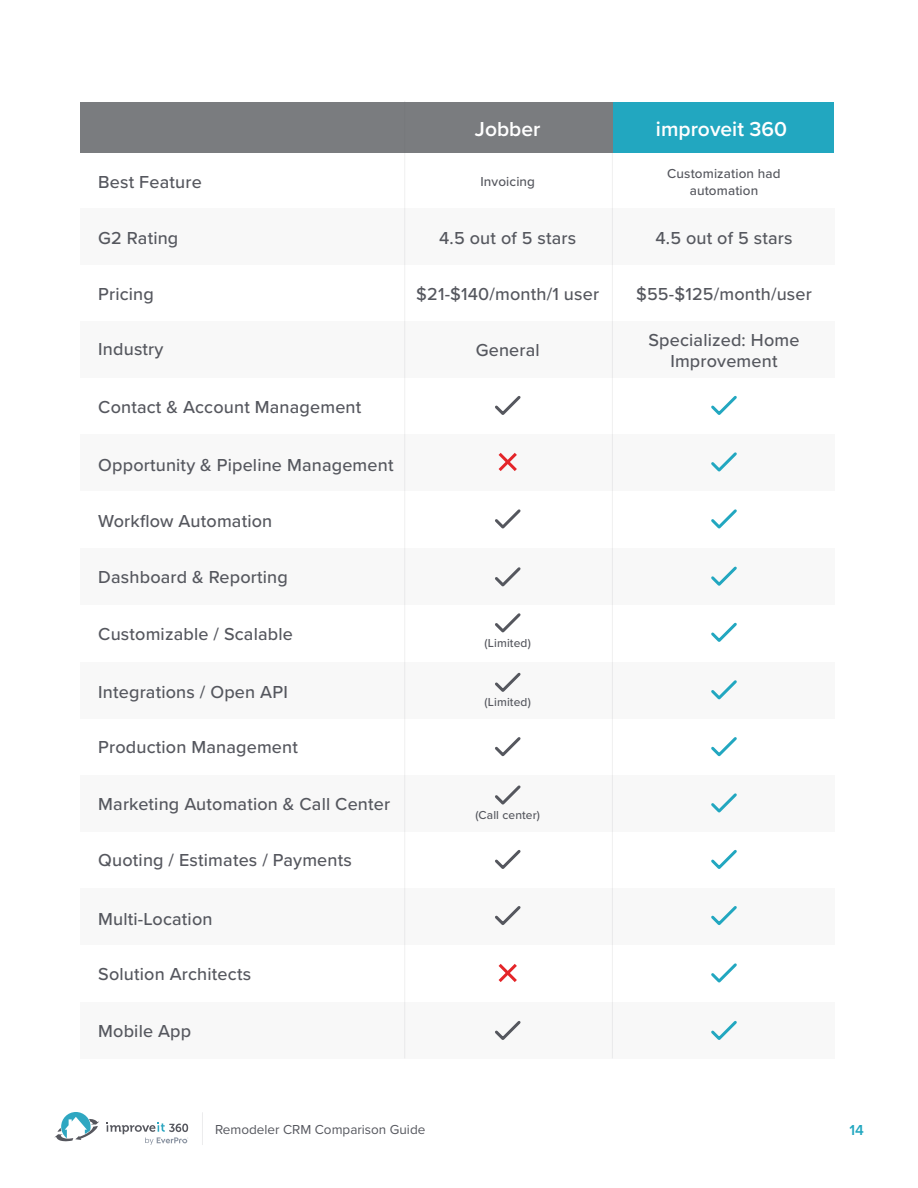
<style>
.page{position:relative;width:918px;height:1188px;background:#fff}
.page>*{position:absolute;margin:0;border:0;box-sizing:border-box;transform-origin:0 0}
.t1{font:600 21px "Proxima Nova";color:#fff}
.t2{font:500 18px/21px "Proxima Nova";letter-spacing:.01em;color:#55575e;text-align:center}
.t3{font:600 15px "Proxima Nova";color:#22a7c0}
.t4{font:500 13.5px/16.5px "Proxima Nova";letter-spacing:.01em;color:#55575e;text-align:center}
.t5{font:13.5px "Proxima Nova";color:#55575e}
.t6{font:500 12px "Proxima Nova";letter-spacing:.01em;color:#55575e}
</style>
<div class="page">
<svg style="left:54px;top:1112px;width:45px;height:29px"></svg>
<svg style="left:107px;top:1123px;width:81px;height:22px"></svg>
<hr style="left:202px;top:1112px;width:1px;height:33px;background:#55575e">
<div style="left:612px;top:102px;width:222px;height:51px;background:#22a7c0"></div>
<div style="left:80px;top:102px;width:532px;height:51px;background:#7a7c7f"></div>
<div style="left:80px;top:208px;width:754px;height:57px;background:#f8f8f8"></div>
<div style="left:80px;top:662px;width:754px;height:57px;background:#f8f8f8"></div>
<div style="left:80px;top:435px;width:754px;height:56px;background:#f8f8f8"></div>
<div style="left:80px;top:889px;width:754px;height:56px;background:#f8f8f8"></div>
<div style="left:80px;top:321px;width:754px;height:56px;background:#f8f8f8"></div>
<div style="left:80px;top:775px;width:754px;height:56px;background:#f8f8f8"></div>
<div style="left:80px;top:548px;width:754px;height:56px;background:#f8f8f8"></div>
<div style="left:80px;top:1002px;width:754px;height:56px;background:#f8f8f8"></div>
<hr style="left:612px;top:153px;width:1px;height:905px;background:#55575e">
<hr style="left:404px;top:101px;width:1px;height:957px;background:#55575e">
<svg style="left:498px;top:453px;width:19px;height:18px"></svg>
<svg style="left:498px;top:964px;width:19px;height:18px"></svg>
<svg style="left:711px;top:395px;width:26px;height:20px"></svg>
<svg style="left:711px;top:452px;width:26px;height:20px"></svg>
<svg style="left:711px;top:509px;width:26px;height:20px"></svg>
<svg style="left:711px;top:566px;width:26px;height:20px"></svg>
<svg style="left:711px;top:622px;width:26px;height:20px"></svg>
<svg style="left:711px;top:680px;width:26px;height:20px"></svg>
<svg style="left:711px;top:737px;width:26px;height:20px"></svg>
<svg style="left:711px;top:793px;width:26px;height:20px"></svg>
<svg style="left:711px;top:849px;width:26px;height:20px"></svg>
<svg style="left:711px;top:906px;width:26px;height:20px"></svg>
<svg style="left:711px;top:963px;width:26px;height:20px"></svg>
<svg style="left:711px;top:1020px;width:26px;height:20px"></svg>
<svg style="left:495px;top:396px;width:26px;height:19px"></svg>
<svg style="left:495px;top:509px;width:26px;height:20px"></svg>
<svg style="left:495px;top:567px;width:26px;height:20px"></svg>
<svg style="left:495px;top:613px;width:26px;height:20px"></svg>
<svg style="left:495px;top:672px;width:26px;height:20px"></svg>
<svg style="left:495px;top:737px;width:26px;height:20px"></svg>
<svg style="left:495px;top:785px;width:26px;height:20px"></svg>
<svg style="left:495px;top:850px;width:26px;height:19px"></svg>
<svg style="left:495px;top:906px;width:26px;height:19px"></svg>
<svg style="left:495px;top:1021px;width:26px;height:19px"></svg>
<p class="t1" style="left:475px;top:120px;width:67px">Jobber</p>
<p class="t2" style="left:98px;top:172px;width:105px">Best Feature</p>
<p class="t4" style="left:480px;top:174px;width:56px">Invoicing</p>
<p class="t1" style="left:656px;top:120px;width:133px">improveit 360</p>
<p class="t4" style="left:667px;top:166px;width:115px">Customization had automation</p>
<p class="t2" style="left:98px;top:229px;width:82px">G2 Rating</p>
<p class="t2" style="left:439px;top:229px;width:139px">4.5 out of 5 stars</p>
<p class="t2" style="left:416px;top:284px;width:184px">$21-$140/month/1 user</p>
<p class="t2" style="left:636px;top:284px;width:177px">$55-$125/month/user</p>
<p class="t2" style="left:648px;top:330px;width:153px">Specialized: Home<br>Improvement</p>
<p class="t2" style="left:655px;top:229px;width:139px">4.5 out of 5 stars</p>
<p class="t2" style="left:98px;top:284px;width:57px">Pricing</p>
<p class="t2" style="left:98px;top:339px;width:67px">Industry</p>
<p class="t2" style="left:476px;top:341px;width:66px">General</p>
<p class="t2" style="left:98px;top:397px;width:265px">Contact &amp; Account Management</p>
<p class="t2" style="left:98px;top:455px;width:297px">Opportunity &amp; Pipeline Management</p>
<p class="t2" style="left:98px;top:511px;width:176px">Workflow Automation</p>
<p class="t2" style="left:98px;top:568px;width:191px">Dashboard &amp; Reporting</p>
<p class="t2" style="left:98px;top:624px;width:196px">Customizable / Scalable</p>
<p class="t2" style="left:98px;top:682px;width:191px">Integrations / Open API</p>
<p class="t2" style="left:98px;top:738px;width:201px">Production Management</p>
<p class="t2" style="left:98px;top:794px;width:293px">Marketing Automation &amp; Call Center</p>
<p class="t2" style="left:98px;top:851px;width:255px">Quoting / Estimates / Payments</p>
<p class="t2" style="left:98px;top:909px;width:116px">Multi-Location</p>
<p class="t2" style="left:98px;top:965px;width:154px">Solution Architects</p>
<p class="t2" style="left:98px;top:1021px;width:94px">Mobile App</p>
<p class="t6" style="left:485px;top:637px;width:48px">(Limited)</p>
<p class="t6" style="left:485px;top:697px;width:48px">(Limited)</p>
<p class="t6" style="left:475px;top:810px;width:66px">(Call center)</p>
<p class="t5" style="left:215px;top:1124px;width:212px">Remodeler CRM Comparison Guide</p>
<p class="t3" style="left:850px;top:1123px;width:16px">14</p>
</div>
